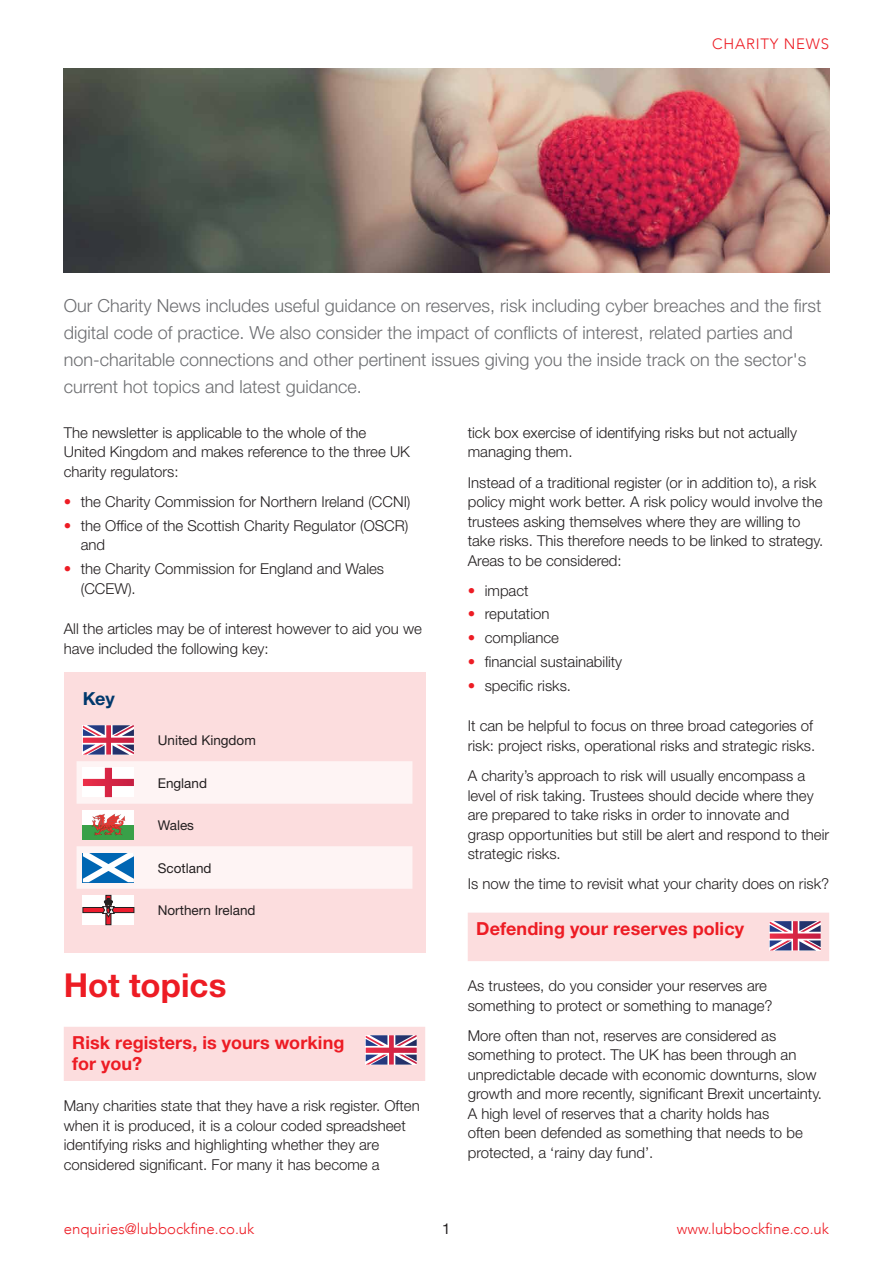
<style>
.page{position:relative;width:893px;height:1263px;background:#fff}
.page>*{position:absolute;margin:0;border:0;box-sizing:border-box;transform-origin:0 0}
.t1{font:700 33px "Helvetica Neue";color:#ed1c24}
.t2{font:300 18px/27px "Helvetica Neue";color:#6d6e71}
.t3{font:700 18px/21px "Helvetica Neue";letter-spacing:.005em;color:#ed1c24}
.t4{font:700 18px "Helvetica Neue";color:#00386c}
.t5{font:300 15px/19.5px "Helvetica Neue";color:#231f20}
.t6{font:300 15px "Avenir";color:#ed1c24}
.t7{font:300 15px "Avenir";letter-spacing:.05em;color:#ed1c24}
.t8{font:15px "Helvetica Neue";color:#231f20}
.t9{font:13.5px "Helvetica Neue";color:#231f20}
.s1{color:#ed1c24}
</style>
<div class="page">
<svg style="left:64px;top:1027px;width:361px;height:54px;background:#f5d4d8"></svg>
<svg style="left:468px;top:913px;width:361px;height:48px;background:#f4d3d7"></svg>
<div style="left:64px;top:672px;width:361px;height:280px;background:#fcddde"></div>
<svg style="left:83px;top:725px;width:51px;height:30px;background:#aa7493"></svg>
<svg style="left:77px;top:761px;width:335px;height:128px"></svg>
<svg style="left:83px;top:895px;width:51px;height:30px;background:#dabcbf"></svg>
<img style="left:64px;top:68px;width:765px;height:204px">
<p class="t7" style="left:712px;top:35px;width:118px">CHARITY NEWS</p>
<p class="t2" style="left:64px;top:292px;width:759px">Our Charity News includes useful guidance on reserves, risk including cyber breaches and the first digital code of practice. We also consider the impact of conflicts of interest, related parties and non-charitable connections and other pertinent issues giving you the inside track on the sector's current hot topics and latest guidance.</p>
<p class="t5" style="left:64px;top:422px;width:348px">The newsletter is applicable to the whole of the<br>United Kingdom and makes reference to the three UK charity regulators:</p>
<p class="t5" style="left:64px;top:492px;width:348px"><span class="s1">•</span> the Charity Commission for Northern Ireland (CCNI)</p>
<p class="t5" style="left:81px;top:515px;width:329px;text-indent:-17px"><span class="s1">•</span> the Office of the Scottish Charity Regulator (OSCR) and</p>
<p class="t5" style="left:81px;top:559px;width:305px;text-indent:-17px"><span class="s1">•</span> the Charity Commission for England and Wales (CCEW).</p>
<p class="t5" style="left:64px;top:619px;width:360px">All the articles may be of interest however to aid you we have included the following key:</p>
<p class="t5" style="left:468px;top:422px;width:331px">tick box exercise of identifying risks but not actually managing them.</p>
<p class="t5" style="left:468px;top:472px;width:357px">Instead of a traditional register (or in addition to), a risk policy might work better. A risk policy would involve the trustees asking themselves where they are willing to take risks. This therefore needs to be linked to strategy.<br>Areas to be considered:</p>
<p class="t5" style="left:468px;top:580px;width:62px"><span class="s1">•</span> impact</p>
<p class="t5" style="left:468px;top:604px;width:83px"><span class="s1">•</span> reputation</p>
<p class="t5" style="left:468px;top:628px;width:93px"><span class="s1">•</span> compliance</p>
<p class="t5" style="left:468px;top:651px;width:156px"><span class="s1">•</span> financial sustainability</p>
<p class="t5" style="left:468px;top:675px;width:105px"><span class="s1">•</span> specific risks.</p>
<p class="t5" style="left:468px;top:716px;width:349px">It can be helpful to focus on three broad categories of risk: project risks, operational risks and strategic risks.</p>
<p class="t5" style="left:468px;top:766px;width:363px">A charity’s approach to risk will usually encompass a level of risk taking. Trustees should decide where they are prepared to take risks in order to innovate and grasp opportunities but still be alert and respond to their strategic risks.</p>
<p class="t5" style="left:468px;top:874px;width:363px">Is now the time to revisit what your charity does on risk?</p>
<p class="t3" style="left:476px;top:918px;width:269px">Defending your reserves policy</p>
<p class="t4" style="left:83px;top:687px;width:33px">Key</p>
<p class="t9" style="left:158px;top:732px;width:100px">United Kingdom</p>
<p class="t9" style="left:158px;top:775px;width:51px">England</p>
<p class="t9" style="left:158px;top:817px;width:38px">Wales</p>
<p class="t9" style="left:158px;top:860px;width:55px">Scotland</p>
<p class="t9" style="left:158px;top:902px;width:99px">Northern Ireland</p>
<h1 class="t1" style="left:64px;top:965px;width:164px">Hot topics</h1>
<p class="t3" style="left:72px;top:1032px;width:274px">Risk registers, is yours working for you?</p>
<p class="t5" style="left:64px;top:1096px;width:357px">Many charities state that they have a risk register. Often when it is produced, it is a colour coded spreadsheet identifying risks and highlighting whether they are considered significant. For many it has become a</p>
<p class="t5" style="left:468px;top:976px;width:306px">As trustees, do you consider your reserves are something to protect or something to manage?</p>
<p class="t5" style="left:468px;top:1025px;width:356px">More often than not, reserves are considered as something to protect. The UK has been through an unpredictable decade with economic downturns, slow growth and more recently, significant Brexit uncertainty.<br>A high level of reserves that a charity holds has<br>often been defended as something that needs to be protected, a ‘rainy day fund’.</p>
<p class="t6" style="left:64px;top:1220px;width:192px">enquiries@lubbockfine.co.uk</p>
<p class="t6" style="left:677px;top:1220px;width:154px">www.lubbockfine.co.uk</p>
<p class="t8" style="left:442px;top:1218px;width:10px">1</p>
</div>
